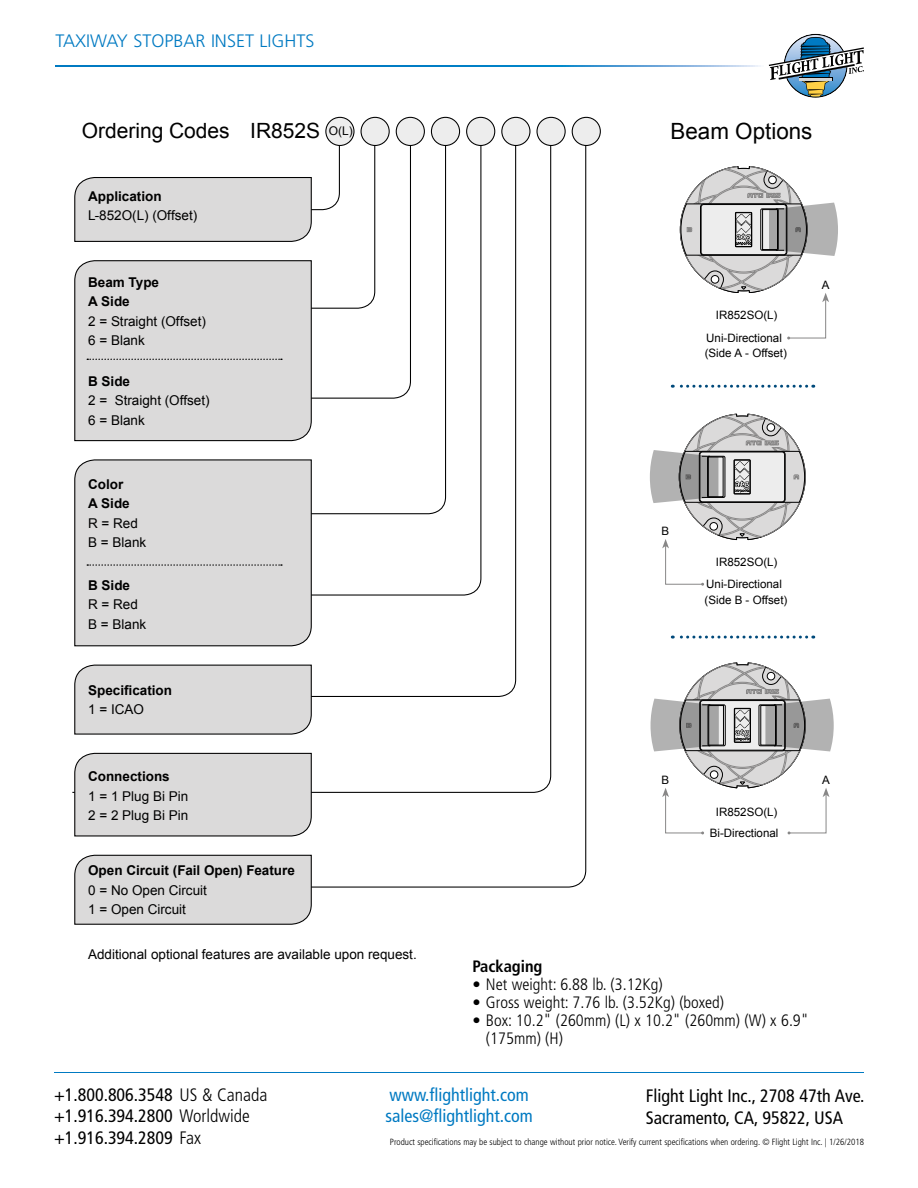
<style>
.page{position:relative;width:918px;height:1188px;background:#fff}
.page>*{position:absolute;margin:0;border:0;box-sizing:border-box;transform-origin:0 0}
.t1{font:22.35px "Arial";color:#000}
.t2{font:21px "Arial";color:#000}
.t3{font:condensed 18px/21.6px "Frutiger LT Std";color:#000}
.t4{font:condensed 18px/21.6px "Frutiger LT Std";color:#007ac2}
.t5{font:300 18px "Frutiger LT Std";color:#007ac2}
.t6{font:300 condensed 16.5px/18px "Frutiger LT Std";color:#000}
.t7{font:700 condensed 16.5px "Frutiger LT Std";color:#000}
.t8{font:13.5px/19.5px "Arial";color:#000}
.t9{font:700 13.5px/19.5px "Arial";color:#000}
.t10{font:12px "Arial";color:#000}
.t11{font:11.55px/15.5px "Arial";color:#000}
.t12{font:300 condensed 9px "Frutiger LT Std";color:#000}
.s1{font-weight:300}
</style>
<div class="page">
<svg style="left:672px;top:385px;width:135px;height:3px"></svg>
<svg style="left:672px;top:636px;width:135px;height:3px"></svg>
<svg style="left:312px;top:121px;width:275px;height:767px"></svg>
<div style="left:361px;top:117px;width:28px;height:28px;background:#ededed;border-radius:50%"></div>
<div style="left:361px;top:117px;width:29px;height:29px;border:1px solid #000;border-radius:50%"></div>
<div style="left:396px;top:117px;width:28px;height:28px;background:#ededed;border-radius:50%"></div>
<div style="left:396px;top:117px;width:29px;height:29px;border:1px solid #000;border-radius:50%"></div>
<div style="left:431px;top:117px;width:29px;height:28px;background:#ededed;border-radius:50%"></div>
<div style="left:431px;top:117px;width:29px;height:29px;border:1px solid #000;border-radius:50%"></div>
<div style="left:467px;top:117px;width:28px;height:28px;background:#ededed;border-radius:50%"></div>
<div style="left:466px;top:117px;width:29px;height:29px;border:1px solid #000;border-radius:50%"></div>
<div style="left:502px;top:117px;width:28px;height:28px;background:#ededed;border-radius:50%"></div>
<div style="left:501px;top:117px;width:29px;height:29px;border:1px solid #000;border-radius:50%"></div>
<div style="left:537px;top:117px;width:28px;height:28px;background:#ededed;border-radius:50%"></div>
<div style="left:536px;top:117px;width:30px;height:29px;border:1px solid #000;border-radius:50%"></div>
<div style="left:572px;top:117px;width:28px;height:28px;background:#ededed;border-radius:50%"></div>
<div style="left:572px;top:117px;width:29px;height:29px;border:1px solid #000;border-radius:50%"></div>
<div style="left:326px;top:117px;width:28px;height:28px;background:#ededed;border-radius:50%"></div>
<div style="left:325px;top:117px;width:30px;height:29px;border:1px solid #000;border-radius:50%"></div>
<svg style="left:74px;top:664px;width:238px;height:71px;background:#d3d2d2"></svg>
<div style="left:74px;top:752px;width:238px;height:85px;background:#dbdada"></div>
<svg style="left:74px;top:854px;width:238px;height:71px;background:#d3d2d2"></svg>
<div style="left:74px;top:459px;width:238px;height:188px;background:#dbdada"></div>
<svg style="left:87px;top:564px;width:195px;height:2px"></svg>
<svg style="left:74px;top:139px;width:302px;height:303px"></svg>
<svg style="left:680px;top:166px;width:158px;height:173px"></svg>
<svg style="left:650px;top:413px;width:156px;height:173px"></svg>
<svg style="left:651px;top:662px;width:183px;height:172px"></svg>
<svg style="left:769px;top:34px;width:95px;height:64px"></svg>
<svg style="left:56px;top:66px;width:705px;height:1px"></svg>
<hr style="left:54px;top:1073px;width:810px;height:1px;background:#007ac2">
<h3 class="t5" style="left:56px;top:31px;width:261px">TAXIWAY STOPBAR INSET LIGHTS</h3>
<h2 class="t2" style="left:82px;top:117px;width:240px">Ordering Codes IR852S</h2>
<p class="t10" style="left:329px;top:123px;width:25px">O(L)</p>
<h1 class="t1" style="left:671px;top:116px;width:143px">Beam Options</h1>
<p class="t9" style="left:88px;top:187px;width:75px">Application</p>
<p class="t8" style="left:88px;top:206px;width:111px">L-852O(L) (Offset)</p>
<p class="t9" style="left:88px;top:273px;width:73px">Beam Type<br>A Side</p>
<p class="t8" style="left:88px;top:311px;width:119px">2 = Straight (Offset)<br>6 = Blank</p>
<p class="t9" style="left:88px;top:372px;width:44px">B Side</p>
<p class="t8" style="left:88px;top:391px;width:123px">2 = Straight (Offset)<br>6 = Blank</p>
<p class="t11" style="left:716px;top:307px;width:63px">IR852SO(L)</p>
<p class="t11" style="left:705px;top:330px;width:84px">Uni-Directional (Side A - Offset)</p>
<p class="t11" style="left:822px;top:277px;width:9px">A</p>
<p class="t9" style="left:88px;top:475px;width:43px">Color<br>A Side</p>
<p class="t8" style="left:88px;top:513px;width:60px">R = Red<br>B = Blank</p>
<p class="t9" style="left:88px;top:576px;width:44px">B Side</p>
<p class="t8" style="left:88px;top:595px;width:60px">R = Red<br>B = Blank</p>
<p class="t11" style="left:661px;top:523px;width:9px">B</p>
<p class="t11" style="left:716px;top:554px;width:63px">IR852SO(L)</p>
<p class="t11" style="left:705px;top:576px;width:84px">Uni-Directional (Side B - Offset)</p>
<p class="t9" style="left:88px;top:681px;width:86px">Specification</p>
<p class="t8" style="left:88px;top:700px;width:57px">1 = ICAO</p>
<p class="t9" style="left:88px;top:767px;width:83px">Connections</p>
<p class="t8" style="left:88px;top:787px;width:102px">1 = 1 Plug Bi Pin<br>2 = 2 Plug Bi Pin</p>
<p class="t9" style="left:88px;top:861px;width:208px">Open Circuit (Fail Open) Feature</p>
<p class="t8" style="left:88px;top:880px;width:120px">0 = No Open Circuit<br>1 = Open Circuit</p>
<p class="t11" style="left:661px;top:772px;width:9px">B</p>
<p class="t11" style="left:822px;top:772px;width:9px">A</p>
<p class="t11" style="left:716px;top:804px;width:63px">IR852SO(L)</p>
<p class="t11" style="left:710px;top:825px;width:70px">Bi-Directional</p>
<p class="t8" style="left:88px;top:945px;width:330px">Additional optional features are available upon request.</p>
<p class="t7" style="left:472px;top:957px;width:72px">Packaging</p>
<p class="t6" style="left:472px;top:976px;width:192px">• Net weight: 6.88 lb. (3.12Kg)</p>
<p class="t6" style="left:472px;top:994px;width:253px">• Gross weight: 7.76 lb. (3.52Kg) (boxed)</p>
<p class="t6" style="left:486px;top:1012px;width:324px;text-indent:-13px">• Box: 10.2" (260mm) (L) x 10.2" (260mm) (W) x 6.9" (175mm) (H)</p>
<h3 class="t3" style="left:54px;top:1084px;width:215px">+1.800.806.3548 <span class="s1">US &amp; Canada </span>+1.916.394.2800 <span class="s1">Worldwide </span>+1.916.394.2809 <span class="s1">Fax</span></h3>
<h3 class="t4" style="left:385px;top:1084px;width:149px">www.flightlight.com sales@flightlight.com</h3>
<h3 class="t3" style="left:646px;top:1085px;width:220px">Flight Light Inc., 2708 47th Ave.<br>Sacramento, CA, 95822, USA</h3>
<p class="t12" style="left:390px;top:1137px;width:476px">Product specifications may be subject to change without prior notice. Verify current specifications when ordering. © Flight Light Inc. | 1/26/2018</p>
</div>
